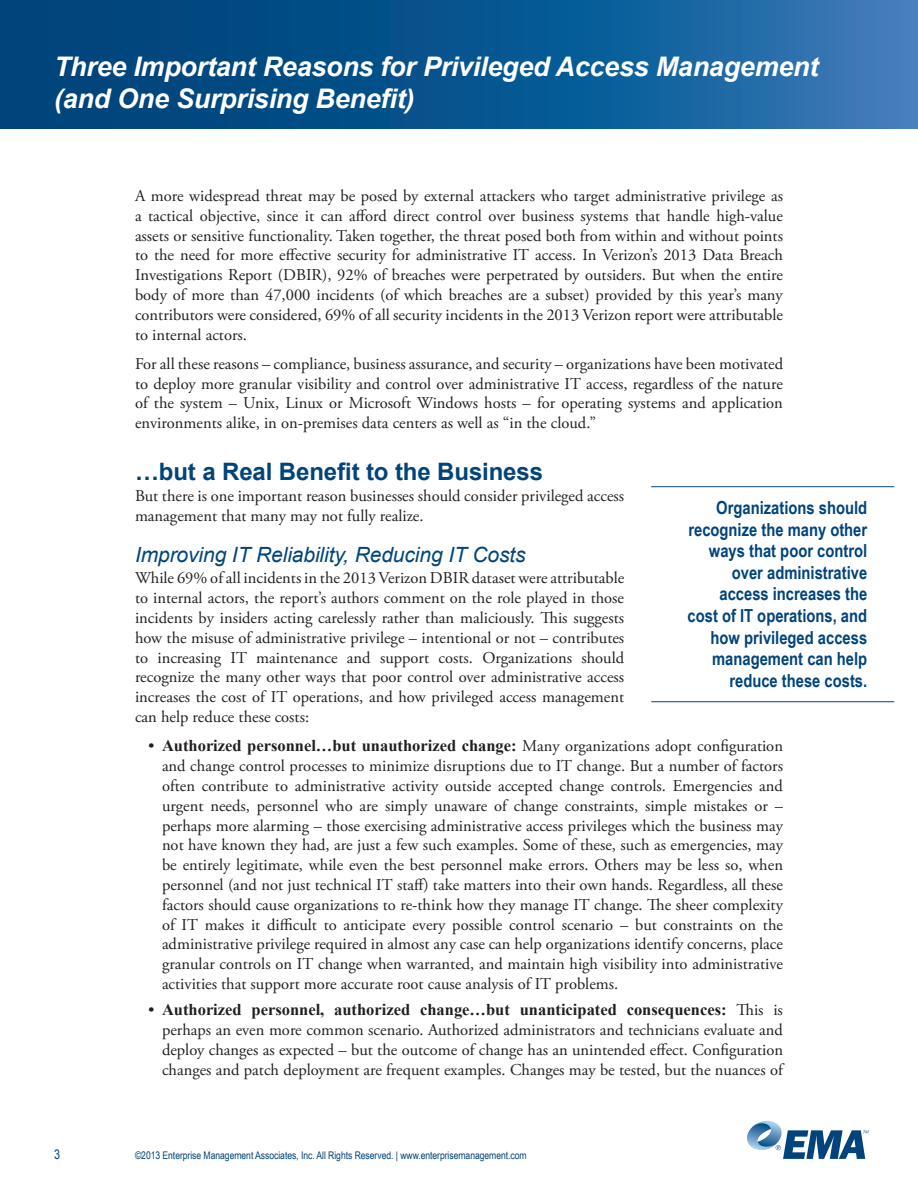
<style>
.page{position:relative;width:918px;height:1188px;background:#fff}
.page>*{position:absolute;margin:0;border:0;box-sizing:border-box;transform-origin:0 0}
.t1{font:italic 700 27px/32.4px "Arial";letter-spacing:-.01em;color:#fff}
.Heading_1{font:700 24px "Arial";letter-spacing:-.005em;color:#00447b}
.Heading_2{font:italic 21px "Arial";letter-spacing:-.005em;color:#00447b}
.Pull_quote{font:700 18px/21.6px "Arial Narrow";color:#00447b;text-align:right}
.Bullet_1{font:16.5px/19.8px "Adobe Garamond Pro";color:#231f20;text-align:justify}
.t2{font:13.5px "Arial";color:#00447b;scale:.8 1}
.t3{font:10.5px "Arial Narrow";letter-spacing:-.005em;color:#00447b}
.s1{font-family:"Times New Roman";font-weight:700}
</style>
<div class="page">
<svg style="left:0;top:0;width:918px;height:128px;background:#0f5892"></svg>
<svg style="left:747px;top:1121px;width:122px;height:38px"></svg>
<hr style="left:651px;top:486px;width:243px;height:1px;background:#00447b">
<hr style="left:651px;top:701px;width:243px;height:1px;background:#00447b">
<h1 class="t1" style="left:54px;top:51px;width:766px">Three Important Reasons for Privileged Access Management (and One Surprising Benefit)</h1>
<p class="Bullet_1" style="left:135px;top:186px;width:650px">A more widespread threat may be posed by external attackers who target administrative privilege as a tactical objective, since it can afford direct control over business systems that handle high-value assets or sensitive functionality. Taken together, the threat posed both from within and without points to the need for more effective security for administrative IT access. In Verizon’s 2013 Data Breach Investigations Report (DBIR), 92% of breaches were perpetrated by outsiders. But when the entire body of more than 47,000 incidents (of which breaches are a subset) provided by this year’s many contributors were considered, 69% of all security incidents in the 2013 Verizon report were attributable to internal actors.</p>
<p class="Bullet_1" style="left:135px;top:354px;width:650px">For all these reasons – compliance, business assurance, and security – organizations have been motivated to deploy more granular visibility and control over administrative IT access, regardless of the nature of the system – Unix, Linux or Microsoft Windows hosts – for operating systems and application environments alike, in on-premises data centers as well as “in the cloud.”</p>
<p class="Heading_1" style="left:135px;top:456px;width:410px">…but a Real Benefit to the Business</p>
<p class="Bullet_1" style="left:135px;top:487px;width:491px">But there is one important reason businesses should consider privileged access management that many may not fully realize.</p>
<p class="Heading_2" style="left:135px;top:541px;width:392px">Improving IT Reliability, Reducing IT Costs</p>
<p class="Bullet_1" style="left:135px;top:569px;width:491px">While 69% of all incidents in the 2013 Verizon DBIR dataset were attributable to internal actors, the report’s authors comment on the role played in those incidents by insiders acting carelessly rather than maliciously. This suggests how the misuse of administrative privilege – intentional or not – contributes to increasing IT maintenance and support costs. Organizations should recognize the many other ways that poor control over administrative access increases the cost of IT operations, and how privileged access management can help reduce these costs:</p>
<p class="Bullet_1" style="left:162px;top:737px;width:623px;text-indent:-14px"><span class="s1">• Authorized personnel…but unauthorized change:</span> Many organizations adopt configuration and change control processes to minimize disruptions due to IT change. But a number of factors often contribute to administrative activity outside accepted change controls. Emergencies and urgent needs, personnel who are simply unaware of change constraints, simple mistakes or – perhaps more alarming – those exercising administrative access privileges which the business may not have known they had, are just a few such examples. Some of these, such as emergencies, may be entirely legitimate, while even the best personnel make errors. Others may be less so, when personnel (and not just technical IT staff) take matters into their own hands. Regardless, all these factors should cause organizations to re-think how they manage IT change. The sheer complexity of IT makes it difficult to anticipate every possible control scenario – but constraints on the administrative privilege required in almost any case can help organizations identify concerns, place granular controls on IT change when warranted, and maintain high visibility into administrative activities that support more accurate root cause analysis of IT problems.</p>
<p class="Bullet_1" style="left:162px;top:1001px;width:623px;text-indent:-14px"><span class="s1">• Authorized personnel, authorized change…but unanticipated consequences:</span> This is perhaps an even more common scenario. Authorized administrators and technicians evaluate and deploy changes as expected – but the outcome of change has an unintended effect. Configuration changes and patch deployment are frequent examples. Changes may be tested, but the nuances of</p>
<p class="Pull_quote" style="left:688px;top:497px;width:181px">Organizations should recognize the many other ways that poor control over administrative access increases the cost of IT operations, and how privileged access management can help reduce these costs.</p>
<p class="t2" style="left:54px;top:1145px;width:9px">3</p>
<p class="t3" style="left:135px;top:1149px;width:393px">©2013 Enterprise Management Associates, Inc. All Rights Reserved. | www.enterprisemanagement.com</p>
</div>
